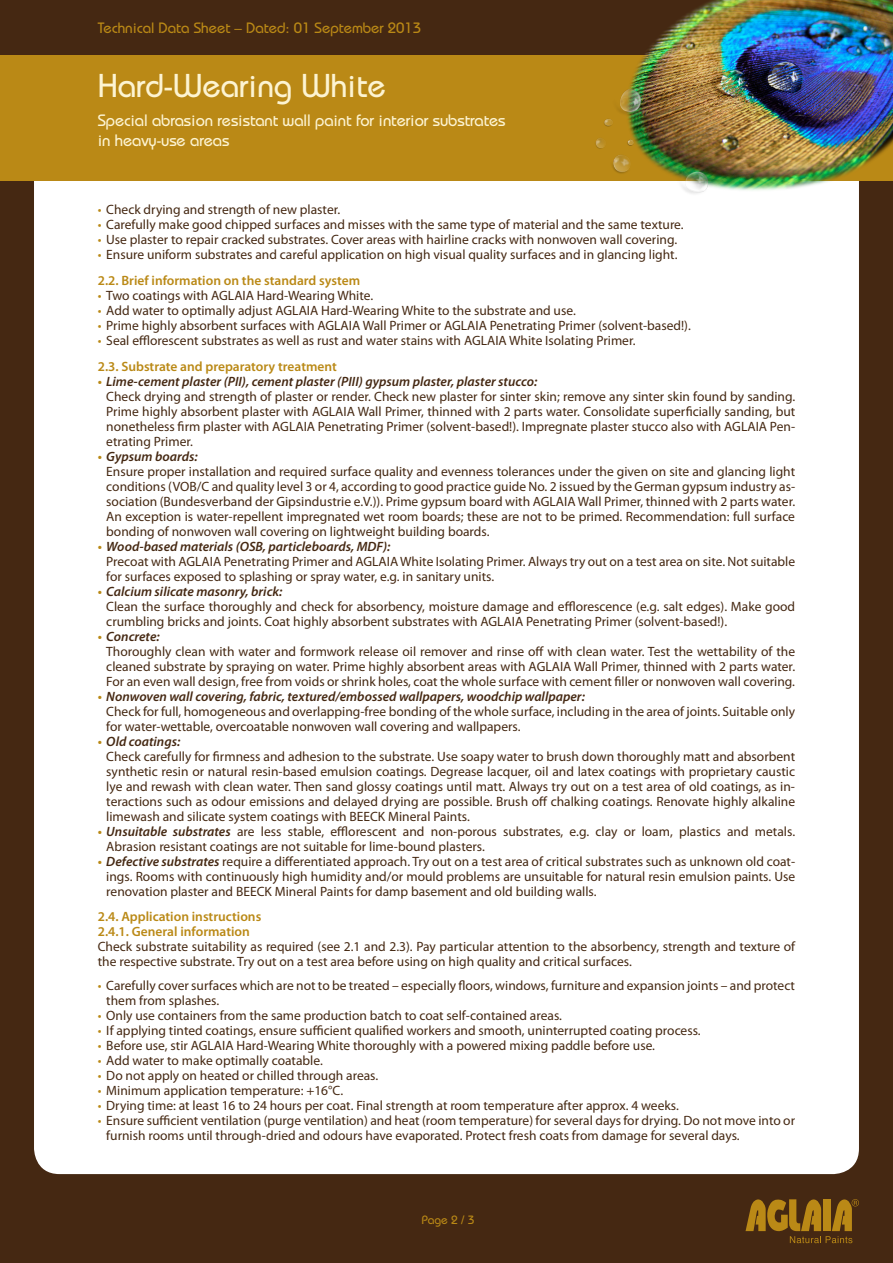
<style>
.page{position:relative;width:893px;height:1263px;background:#fff}
.page>*{position:absolute;margin:0;border:0;box-sizing:border-box;transform-origin:0 0}
.t1{font:500 33px "Bauhaus Std";color:#fdf4d2}
.t2{font:500 16.5px/19.8px "Bauhaus Std";letter-spacing:-.005em;color:#fdf4d2}
.t3{font:500 15px "Bauhaus Std";color:#ba8916}
.t4{font:13.5px/15px "Myriad Pro";color:#452812}
.t5{font:600 13.5px/15px "Myriad Pro";color:#ba8916}
.t6{font:500 12px "Bauhaus Std";color:#ba8916}
.s1{color:#ba8916}
.s2{font-weight:600;color:#ba8916}
.s3{font-weight:600;font-style:italic;color:#ba8916}
.s4{font-weight:600;font-style:italic}
</style>
<div class="page">
<div style="left:0;top:156px;width:893px;height:1107px;background:#452812"></div>
<div style="left:34px;top:181px;width:825px;height:993px;background:#fff"></div>
<div style="left:0;top:0;width:893px;height:55px;background:#452812"></div>
<div style="left:0;top:55px;width:893px;height:126px;background:#ba8916"></div>
<svg style="left:745px;top:1199px;width:114px;height:44px"></svg>
<img style="left:572px;top:0;width:321px;height:230px">
<p class="t3" style="left:98px;top:19px;width:325px">Technical Data Sheet – Dated: 01 September 2013</p>
<h1 class="t1" style="left:98px;top:66px;width:289px">Hard-Wearing White</h1>
<p class="t2" style="left:98px;top:110px;width:409px">Special abrasion resistant wall paint for interior substrates in heavy-use areas</p>
<p class="t4" style="left:98px;top:202px;width:244px"><span class="s1">•</span> Check drying and strength of new plaster.</p>
<p class="t4" style="left:98px;top:217px;width:587px"><span class="s1">•</span> Carefully make good chipped surfaces and misses with the same type of material and the same texture.</p>
<p class="t4" style="left:98px;top:232px;width:581px"><span class="s1">•</span> Use plaster to repair cracked substrates. Cover areas with hairline cracks with nonwoven wall covering.</p>
<p class="t4" style="left:98px;top:242px;width:581px;line-height:25.7px"><span class="s1">•</span> Ensure uniform substrates and careful application on high visual quality surfaces and in glancing light.<br><span class="s2">2.2. Brief information on the standard system</span></p>
<p class="t4" style="left:98px;top:288px;width:277px"><span class="s1">•</span> Two coatings with AGLAIA Hard-Wearing White.</p>
<p class="t4" style="left:98px;top:303px;width:479px"><span class="s1">•</span> Add water to optimally adjust AGLAIA Hard-Wearing White to the substrate and use.</p>
<p class="t4" style="left:98px;top:318px;width:595px"><span class="s1">•</span> Prime highly absorbent surfaces with AGLAIA Wall Primer or AGLAIA Penetrating Primer (solvent-based!).</p>
<p class="t4" style="left:98px;top:327px;width:539px;line-height:25.7px"><span class="s1">•</span> Seal efflorescent substrates as well as rust and water stains with AGLAIA White Isolating Primer.<br><span class="s2">2.3. Substrate and preparatory treatment</span></p>
<p class="t4" style="left:106px;top:373px;width:690px;text-indent:-9px"><span class="s3">•</span> <span class="s4">Lime-cement plaster (PII), cement plaster (PIII) gypsum plaster, plaster stucco:<br></span>Check drying and strength of plaster or render. Check new plaster for sinter skin; remove any sinter skin found by sanding.<br>Prime highly absorbent plaster with AGLAIA Wall Primer, thinned with 2 parts water. Consolidate superficially sanding, but nonetheless firm plaster with AGLAIA Penetrating Primer (solvent-based!). Impregnate plaster stucco also with AGLAIA Pen&shy;etrating Primer.</p>
<p class="t4" style="left:106px;top:448px;width:690px;text-indent:-9px"><span class="s3">•</span> <span class="s4">Gypsum boards:<br></span>Ensure proper installation and required surface quality and evenness tolerances under the given on site and glancing light conditions (VOB/C and quality level 3 or 4, according to good practice guide No. 2 issued by the German gypsum industry as&shy;sociation (Bundesverband der Gipsindustrie e.V.)). Prime gypsum board with AGLAIA Wall Primer, thinned with 2 parts water.<br>An exception is water-repellent impregnated wet room boards; these are not to be primed. Recommendation: full surface bonding of nonwoven wall covering on lightweight building boards.</p>
<p class="t4" style="left:106px;top:538px;width:690px;text-indent:-9px"><span class="s3">•</span> <span class="s4">Wood-based materials (OSB, particleboards, MDF):<br></span>Precoat with AGLAIA Penetrating Primer and AGLAIA White Isolating Primer. Always try out on a test area on site. Not suitable for surfaces exposed to splashing or spray water, e.g. in sanitary units.</p>
<p class="t4" style="left:106px;top:583px;width:690px;text-indent:-9px"><span class="s3">•</span> <span class="s4">Calcium silicate masonry, brick:<br></span>Clean the surface thoroughly and check for absorbency, moisture damage and efflorescence (e.g. salt edges). Make good crumbling bricks and joints. Coat highly absorbent substrates with AGLAIA Penetrating Primer (solvent-based!).</p>
<p class="t4" style="left:106px;top:628px;width:690px;text-indent:-9px"><span class="s3">•</span> <span class="s4">Concrete:<br></span>Thoroughly clean with water and formwork release oil remover and rinse off with clean water. Test the wettability of the cleaned substrate by spraying on water. Prime highly absorbent areas with AGLAIA Wall Primer, thinned with 2 parts water.<br>For an even wall design, free from voids or shrink holes, coat the whole surface with cement filler or nonwoven wall covering.</p>
<p class="t4" style="left:106px;top:688px;width:690px;text-indent:-9px"><span class="s3">•</span> <span class="s4">Nonwoven wall covering, fabric, textured/embossed wallpapers, woodchip wallpaper:<br></span>Check for full, homogeneous and overlapping-free bonding of the whole surface, including in the area of joints. Suitable only for water-wettable, overcoatable nonwoven wall covering and wallpapers.</p>
<p class="t4" style="left:106px;top:733px;width:690px;text-indent:-9px"><span class="s3">•</span> <span class="s4">Old coatings:<br></span>Check carefully for firmness and adhesion to the substrate. Use soapy water to brush down thoroughly matt and absorbent synthetic resin or natural resin-based emulsion coatings. Degrease lacquer, oil and latex coatings with proprietary caustic lye and rewash with clean water. Then sand glossy coatings until matt. Always try out on a test area of old coatings, as in&shy;teractions such as odour emissions and delayed drying are possible. Brush off chalking coatings. Renovate highly alkaline limewash and silicate system coatings with BEECK Mineral Paints.</p>
<p class="t4" style="left:106px;top:823px;width:690px;text-indent:-9px"><span class="s3">•</span> <span class="s4">Unsuitable substrates</span> are less stable, efflorescent and non-porous substrates, e.g. clay or loam, plastics and metals.<br>Abrasion resistant coatings are not suitable for lime-bound plasters.</p>
<p class="t4" style="left:106px;top:853px;width:690px;text-align:justify;text-indent:-9px"><span class="s3">•</span> <span class="s4">Defective substrates</span> require a differentiated approach. Try out on a test area of critical substrates such as unknown old coat&shy;ings. Rooms with continuously high humidity and/or mould problems are unsuitable for natural resin emulsion paints. Use renovation plaster and BEECK Mineral Paints for damp basement and old building walls.</p>
<p class="t5" style="left:98px;top:909px;width:165px">2.4. Application instructions<br>2.4.1. General information</p>
<p class="t4" style="left:98px;top:939px;width:699px">Check substrate suitability as required (see 2.1 and 2.3). Pay particular attention to the absorbency, strength and texture of the respective substrate. Try out on a test area before using on high quality and critical surfaces.</p>
<p class="t4" style="left:106px;top:977px;width:690px;text-indent:-9px"><span class="s1">•</span> Carefully cover surfaces which are not to be treated – especially floors, windows, furniture and expansion joints – and protect them from splashes.</p>
<p class="t4" style="left:98px;top:1007px;width:466px"><span class="s1">•</span> Only use containers from the same production batch to coat self-contained areas.</p>
<p class="t4" style="left:98px;top:1022px;width:604px"><span class="s1">•</span> If applying tinted coatings, ensure sufficient qualified workers and smooth, uninterrupted coating process.</p>
<p class="t4" style="left:98px;top:1037px;width:559px"><span class="s1">•</span> Before use, stir AGLAIA Hard-Wearing White thoroughly with a powered mixing paddle before use.</p>
<p class="t4" style="left:98px;top:1052px;width:226px"><span class="s1">•</span> Add water to make optimally coatable.</p>
<p class="t4" style="left:98px;top:1067px;width:282px"><span class="s1">•</span> Do not apply on heated or chilled through areas.</p>
<p class="t4" style="left:98px;top:1082px;width:247px"><span class="s1">•</span> Minimum application temperature: +16°C.</p>
<p class="t4" style="left:98px;top:1097px;width:582px"><span class="s1">•</span> Drying time: at least 16 to 24 hours per coat. Final strength at room temperature after approx. 4 weeks.</p>
<p class="t4" style="left:106px;top:1112px;width:690px;text-indent:-9px"><span class="s1">•</span> Ensure sufficient ventilation (purge ventilation) and heat (room temperature) for several days for drying. Do not move into or furnish rooms until through-dried and odours have evaporated. Protect fresh coats from damage for several days.</p>
<p class="t6" style="left:422px;top:1213px;width:54px">Page 2 / 3</p>
</div>
